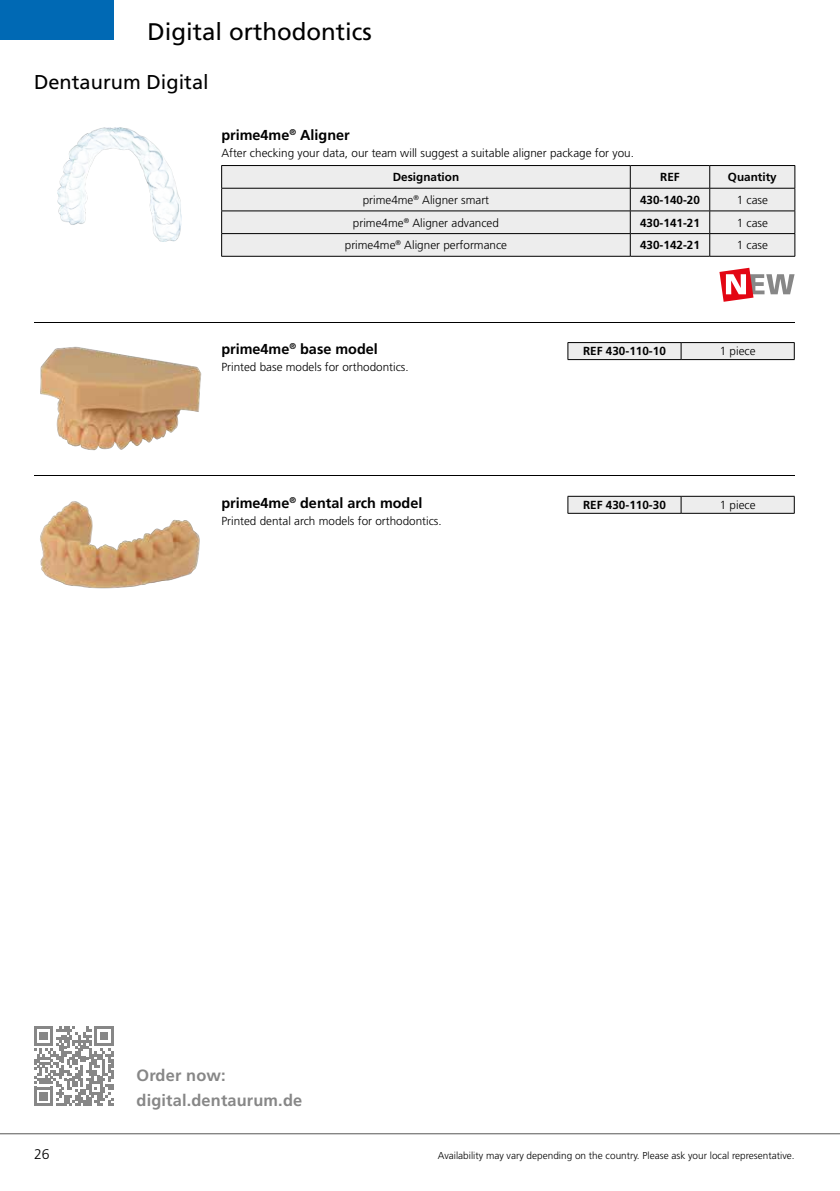
<style>
.page{position:relative;width:840px;height:1191px;background:#fff}
.page>*{position:absolute;margin:0;border:0;box-sizing:border-box;transform-origin:0 0}
.t1{font:24px "Frutiger LT Std";color:#000}
.t2{font:20px "Frutiger LT Std";color:#000}
.t3{font:700 16.4px/24.4px "Frutiger LT Std";letter-spacing:.01em;color:#878787}
.t4{font:700 14.4px "Frutiger LT Std";color:#000}
.t5{font:300 14px "Frutiger LT Std";color:#000}
.t6{font:300 11.6px "Frutiger LT Std";color:#000}
.t7{font:700 11.6px "Frutiger LT Std";color:#000}
.t8{font:300 10px "Frutiger LT Std";color:#000}
</style>
<div class="page">
<div style="left:0;top:0;width:113px;height:40px;background:#0069b4"></div>
<hr style="left:0;top:1133px;width:839px;height:1px;background:#575756">
<img style="left:57px;top:128px;width:124px;height:113px">
<hr style="left:34px;top:322px;width:760px;height:1px;background:#000">
<svg style="left:222px;top:166px;width:572px;height:90px;background:#e9e9e9"></svg>
<hr style="left:221px;top:165px;width:409px;height:1px;background:#000">
<hr style="left:221px;top:188px;width:409px;height:1px;background:#000">
<hr style="left:630px;top:165px;width:79px;height:1px;background:#000">
<hr style="left:630px;top:188px;width:79px;height:1px;background:#000">
<hr style="left:709px;top:165px;width:85px;height:1px;background:#000">
<hr style="left:709px;top:188px;width:85px;height:1px;background:#000">
<hr style="left:221px;top:210px;width:409px;height:1px;background:#000">
<hr style="left:630px;top:210px;width:79px;height:1px;background:#000">
<hr style="left:709px;top:210px;width:85px;height:1px;background:#000">
<hr style="left:221px;top:233px;width:409px;height:1px;background:#000">
<svg style="left:221px;top:166px;width:1px;height:90px"></svg>
<hr style="left:221px;top:256px;width:409px;height:1px;background:#000">
<hr style="left:630px;top:233px;width:79px;height:1px;background:#000">
<svg style="left:629px;top:166px;width:1px;height:90px"></svg>
<hr style="left:630px;top:256px;width:79px;height:1px;background:#000">
<hr style="left:709px;top:233px;width:85px;height:1px;background:#000">
<svg style="left:709px;top:166px;width:1px;height:90px"></svg>
<svg style="left:794px;top:166px;width:1px;height:90px"></svg>
<hr style="left:709px;top:256px;width:85px;height:1px;background:#000">
<svg style="left:719px;top:268px;width:75px;height:34px"></svg>
<img style="left:40px;top:346px;width:162px;height:105px">
<hr style="left:34px;top:475px;width:760px;height:1px;background:#000">
<hr style="left:567px;top:359px;width:113px;height:1px;background:#000">
<svg style="left:567px;top:342px;width:227px;height:17px;background:#dcdcdc"></svg>
<hr style="left:680px;top:359px;width:114px;height:1px;background:#000">
<img style="left:40px;top:501px;width:160px;height:88px">
<hr style="left:567px;top:513px;width:113px;height:1px;background:#000">
<svg style="left:567px;top:496px;width:227px;height:17px;background:#ddd"></svg>
<hr style="left:680px;top:513px;width:114px;height:1px;background:#000">
<svg style="left:34px;top:1026px;width:79px;height:80px"></svg>
<h1 class="t1" style="left:147px;top:17px;width:226px">Digital orthodontics</h1>
<h2 class="t2" style="left:34px;top:70px;width:176px">Dentaurum Digital</h2>
<p class="t4" style="left:221px;top:126px;width:130px">prime4me<sup>®</sup> Aligner</p>
<p class="t6" style="left:221px;top:146px;width:414px">After checking your data, our team will suggest a suitable aligner package for you.</p>
<p class="t7" style="left:392px;top:170px;width:68px">Designation</p>
<p class="t7" style="left:660px;top:170px;width:21px">REF</p>
<p class="t7" style="left:727px;top:170px;width:50px">Quantity</p>
<p class="t6" style="left:362px;top:193px;width:128px">prime4me<sup>®</sup> Aligner smart</p>
<p class="t7" style="left:639px;top:193px;width:61px">430-140-20</p>
<p class="t6" style="left:736px;top:193px;width:33px">1 case</p>
<p class="t6" style="left:353px;top:216px;width:147px">prime4me<sup>®</sup> Aligner advanced</p>
<p class="t7" style="left:639px;top:216px;width:61px">430-141-21</p>
<p class="t6" style="left:736px;top:216px;width:33px">1 case</p>
<p class="t6" style="left:344px;top:239px;width:164px">prime4me<sup>®</sup> Aligner performance</p>
<p class="t7" style="left:639px;top:238px;width:61px">430-142-21</p>
<p class="t6" style="left:736px;top:239px;width:33px">1 case</p>
<p class="t4" style="left:221px;top:341px;width:158px">prime4me<sup>®</sup> base model</p>
<p class="t7" style="left:583px;top:344px;width:84px">REF 430-110-10</p>
<p class="t6" style="left:719px;top:345px;width:37px">1 piece</p>
<p class="t6" style="left:221px;top:361px;width:189px">Printed base models for orthodontics.</p>
<p class="t4" style="left:221px;top:494px;width:202px">prime4me<sup>®</sup> dental arch model</p>
<p class="t7" style="left:583px;top:498px;width:84px">REF 430-110-30</p>
<p class="t6" style="left:719px;top:498px;width:37px">1 piece</p>
<p class="t6" style="left:221px;top:514px;width:222px">Printed dental arch models for orthodontics.</p>
<p class="t5" style="left:34px;top:1146px;width:17px">26</p>
<h3 class="t3" style="left:136px;top:1063px;width:167px">Order now: digital.dentaurum.de</h3>
<p class="t8" style="left:437px;top:1150px;width:358px">Availability may vary depending on the country. Please ask your local representative.</p>
</div>
